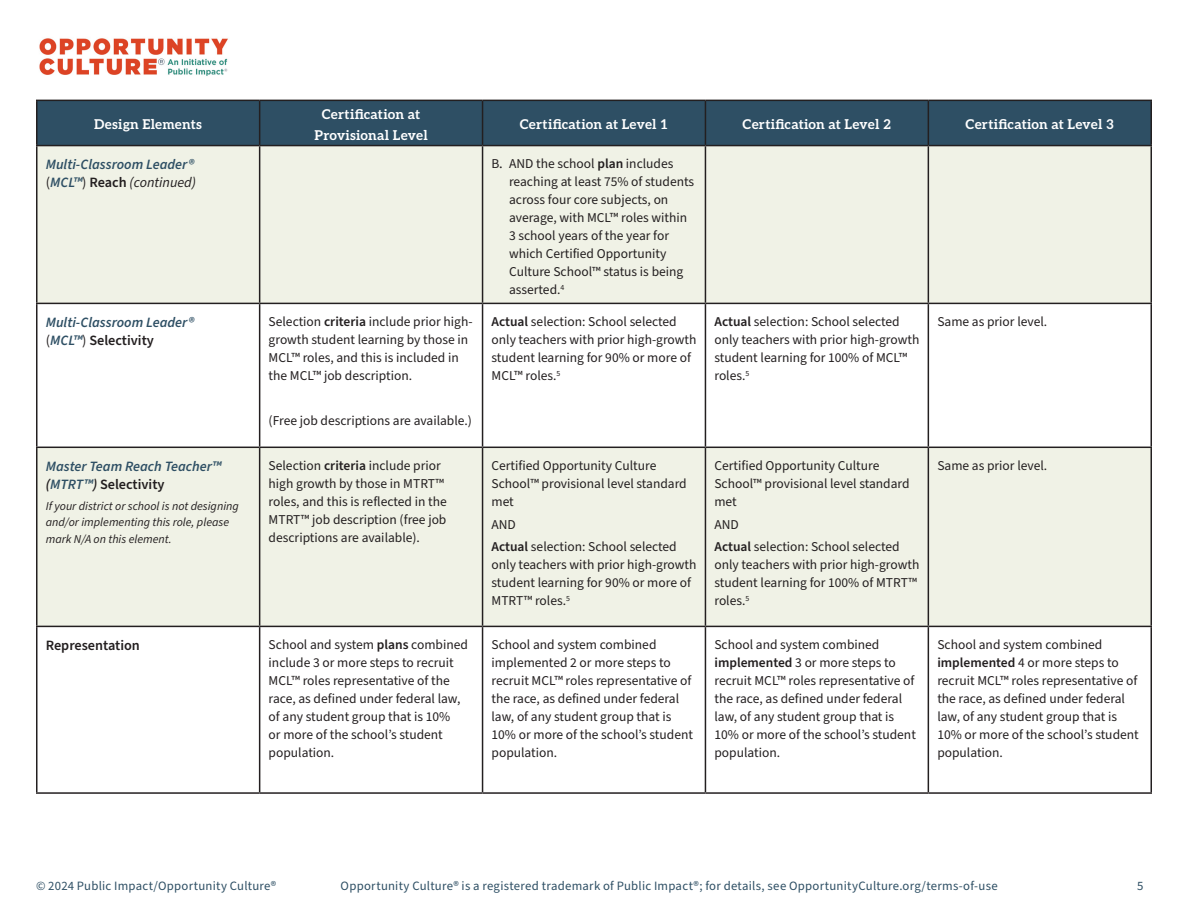
<style>
.page{position:relative;width:1188px;height:918px;background:#fff}
.page>*{position:absolute;margin:0;border:0;box-sizing:border-box;transform-origin:0 0}
.Session_Titles{font:italic 600 14.25px/18px "Source Sans Pro";color:#2e4f64}
.Session_Titles-2{font:600 14.25px "Source Sans Pro";color:#231f20}
.Session_Titles-3{font:13.5px/18px "Source Sans Pro";color:#231f20}
._1_head{font:700 13.5px/21px "Aleo";letter-spacing:.02em;color:#fff;text-align:center}
.text_justified{font:12.75px "Source Sans Pro";letter-spacing:.02em;color:#2e4f64}
.Session_Titles-4{font:italic 12px/16.5px "Source Sans Pro";color:#231f20}
.s1{font-weight:400;font-style:normal;color:#231f20}
.s2{font-style:normal;color:#231f20}
.s3{font-weight:400;color:#231f20}
.s4{font-family:"Adelle"}
.s5{font-weight:600}
.s6{color:#231f20}
</style>
<div class="page">
<div style="left:38px;top:101px;width:1112px;height:44px;background:#2e4f64"></div>
<div style="left:38px;top:146px;width:1112px;height:157px;background:#f0f2e6"></div>
<svg style="left:38px;top:304px;width:1112px;height:488px"></svg>
<hr style="left:36px;top:100px;width:224px;height:1px;background:#231f20">
<hr style="left:36px;top:101px;width:2px;height:44px;background:#231f20">
<hr style="left:260px;top:100px;width:223px;height:1px;background:#231f20">
<hr style="left:259px;top:101px;width:1px;height:44px;background:#231f20">
<hr style="left:483px;top:100px;width:222px;height:1px;background:#231f20">
<hr style="left:482px;top:101px;width:1px;height:44px;background:#231f20">
<hr style="left:705px;top:100px;width:223px;height:1px;background:#231f20">
<hr style="left:705px;top:101px;width:1px;height:44px;background:#231f20">
<hr style="left:928px;top:100px;width:224px;height:1px;background:#231f20">
<hr style="left:928px;top:101px;width:1px;height:44px;background:#231f20">
<hr style="left:1150px;top:101px;width:2px;height:44px;background:#231f20">
<hr style="left:36px;top:145px;width:224px;height:1px;background:#231f20">
<hr style="left:36px;top:146px;width:2px;height:157px;background:#231f20">
<hr style="left:260px;top:145px;width:223px;height:1px;background:#231f20">
<hr style="left:259px;top:146px;width:1px;height:157px;background:#231f20">
<hr style="left:483px;top:145px;width:222px;height:1px;background:#231f20">
<hr style="left:482px;top:146px;width:1px;height:157px;background:#231f20">
<hr style="left:705px;top:145px;width:223px;height:1px;background:#231f20">
<hr style="left:705px;top:146px;width:1px;height:157px;background:#231f20">
<hr style="left:928px;top:145px;width:224px;height:1px;background:#231f20">
<hr style="left:928px;top:146px;width:1px;height:157px;background:#231f20">
<hr style="left:1150px;top:146px;width:2px;height:157px;background:#231f20">
<hr style="left:36px;top:303px;width:224px;height:1px;background:#231f20">
<hr style="left:36px;top:304px;width:2px;height:143px;background:#231f20">
<hr style="left:260px;top:303px;width:223px;height:1px;background:#231f20">
<hr style="left:259px;top:304px;width:1px;height:143px;background:#231f20">
<hr style="left:483px;top:303px;width:222px;height:1px;background:#231f20">
<hr style="left:482px;top:304px;width:1px;height:143px;background:#231f20">
<hr style="left:705px;top:303px;width:223px;height:1px;background:#231f20">
<hr style="left:705px;top:304px;width:1px;height:143px;background:#231f20">
<hr style="left:928px;top:303px;width:224px;height:1px;background:#231f20">
<hr style="left:928px;top:304px;width:1px;height:143px;background:#231f20">
<hr style="left:1150px;top:304px;width:2px;height:143px;background:#231f20">
<hr style="left:36px;top:447px;width:224px;height:1px;background:#231f20">
<hr style="left:36px;top:448px;width:2px;height:178px;background:#231f20">
<hr style="left:260px;top:447px;width:223px;height:1px;background:#231f20">
<hr style="left:259px;top:448px;width:1px;height:178px;background:#231f20">
<hr style="left:483px;top:447px;width:222px;height:1px;background:#231f20">
<hr style="left:482px;top:448px;width:1px;height:178px;background:#231f20">
<hr style="left:705px;top:447px;width:223px;height:1px;background:#231f20">
<hr style="left:705px;top:448px;width:1px;height:178px;background:#231f20">
<hr style="left:928px;top:447px;width:224px;height:1px;background:#231f20">
<hr style="left:928px;top:448px;width:1px;height:178px;background:#231f20">
<hr style="left:1150px;top:448px;width:2px;height:178px;background:#231f20">
<hr style="left:36px;top:626px;width:224px;height:1px;background:#231f20">
<hr style="left:36px;top:627px;width:2px;height:165px;background:#231f20">
<hr style="left:260px;top:626px;width:223px;height:1px;background:#231f20">
<hr style="left:259px;top:627px;width:1px;height:165px;background:#231f20">
<hr style="left:483px;top:626px;width:222px;height:1px;background:#231f20">
<hr style="left:482px;top:627px;width:1px;height:165px;background:#231f20">
<hr style="left:705px;top:626px;width:223px;height:1px;background:#231f20">
<hr style="left:705px;top:627px;width:1px;height:165px;background:#231f20">
<hr style="left:928px;top:626px;width:224px;height:1px;background:#231f20">
<hr style="left:928px;top:627px;width:1px;height:165px;background:#231f20">
<hr style="left:1150px;top:627px;width:2px;height:165px;background:#231f20">
<hr style="left:36px;top:792px;width:224px;height:2px;background:#231f20">
<hr style="left:260px;top:792px;width:223px;height:2px;background:#231f20">
<hr style="left:483px;top:792px;width:222px;height:2px;background:#231f20">
<hr style="left:705px;top:792px;width:223px;height:2px;background:#231f20">
<hr style="left:928px;top:792px;width:224px;height:2px;background:#231f20">
<img style="left:39px;top:38px;width:189px;height:38px">
<p class="_1_head" style="left:94px;top:113px;width:109px">Design Elements</p>
<p class="_1_head" style="left:314px;top:103px;width:115px">Certification at<br>Provisional Level</p>
<p class="_1_head" style="left:520px;top:113px;width:150px">Certification at Level 1</p>
<p class="_1_head" style="left:743px;top:113px;width:150px">Certification at Level 2</p>
<p class="_1_head" style="left:966px;top:113px;width:150px">Certification at Level 3</p>
<p class="Session_Titles" style="left:46px;top:156px;width:152px">Multi-Classroom Leader® <span class="s1">(</span>MCL™<span class="s1">)</span> <span class="s2">Reach</span> <span class="s3">(continued)</span></p>
<p class="Session_Titles-3" style="left:509px;top:155px;width:187px;text-indent:-18px">B<span class="s4">.</span> AND the school <span class="s5">plan</span> includes reaching at least 75% of students across four core subjects, on average, with MCL™ roles within<br>3 school years of the year for which Certified Opportunity<br>Culture School™ status is being asserted.<sup>4</sup></p>
<p class="Session_Titles" style="left:46px;top:314px;width:150px">Multi-Classroom Leader® <span class="s1">(</span>MCL™<span class="s1">)</span> <span class="s2">Selectivity</span></p>
<p class="Session_Titles-3" style="left:269px;top:313px;width:205px">Selection <span class="s5">criteria</span> include prior high&shy;growth student learning by those in MCL™ roles, and this is included in the MCL™ job description.</p>
<p class="Session_Titles-3" style="left:269px;top:412px;width:205px">(Free job descriptions are available.)</p>
<p class="Session_Titles-3" style="left:492px;top:313px;width:206px"><span class="s5">Actual</span> selection: School selected only teachers with prior high-growth student learning for 90% or more of<br>MCL™ roles.<sup>5</sup></p>
<p class="Session_Titles-3" style="left:714px;top:313px;width:206px"><span class="s5">Actual</span> selection: School selected only teachers with prior high-growth student learning for 100% of MCL™ roles.<sup>5</sup></p>
<p class="Session_Titles-3" style="left:937px;top:313px;width:111px">Same as prior level.</p>
<p class="Session_Titles" style="left:46px;top:458px;width:177px">Master Team Reach Teacher™ <span class="s6">(</span>MTRT™<span class="s6">)</span> <span class="s2">Selectivity</span></p>
<p class="Session_Titles-4" style="left:46px;top:498px;width:195px">If your district or school is not designing and/or implementing this role, please mark N/A on this element.</p>
<p class="Session_Titles-3" style="left:269px;top:457px;width:180px">Selection <span class="s5">criteria</span> include prior high growth by those in MTRT™ roles, and this is reflected in the<br>MTRT™ job description (free job descriptions are available).</p>
<p class="Session_Titles-3" style="left:492px;top:457px;width:197px">Certified Opportunity Culture<br>School™ provisional level standard met</p>
<p class="Session_Titles-3" style="left:492px;top:516px;width:26px">AND</p>
<p class="Session_Titles-3" style="left:492px;top:538px;width:206px"><span class="s5">Actual</span> selection: School selected only teachers with prior high-growth student learning for 90% or more of<br>MTRT™ roles.<sup>5</sup></p>
<p class="Session_Titles-3" style="left:714px;top:457px;width:197px">Certified Opportunity Culture<br>School™ provisional level standard met</p>
<p class="Session_Titles-3" style="left:714px;top:516px;width:26px">AND</p>
<p class="Session_Titles-3" style="left:714px;top:538px;width:206px"><span class="s5">Actual</span> selection: School selected only teachers with prior high-growth student learning for 100% of MTRT™ roles.<sup>5</sup></p>
<p class="Session_Titles-3" style="left:937px;top:457px;width:111px">Same as prior level.</p>
<p class="Session_Titles-2" style="left:46px;top:636px;width:96px">Representation</p>
<p class="Session_Titles-3" style="left:269px;top:636px;width:201px">School and system <span class="s5">plans</span> combined include 3 or more steps to recruit<br>MCL™ roles representative of the race, as defined under federal law, of any student group that is 10%<br>or more of the school’s student population.</p>
<p class="Session_Titles-3" style="left:492px;top:636px;width:203px">School and system combined implemented 2 or more steps to recruit MCL™ roles representative of the race, as defined under federal law, of any student group that is<br>10% or more of the school’s student population.</p>
<p class="Session_Titles-3" style="left:714px;top:636px;width:203px">School and system combined <span class="s5">implemented</span> 3 or more steps to recruit MCL™ roles representative of the race, as defined under federal law, of any student group that is<br>10% or more of the school’s student population.</p>
<p class="Session_Titles-3" style="left:937px;top:636px;width:203px">School and system combined <span class="s5">implemented</span> 4 or more steps to recruit MCL™ roles representative of the race, as defined under federal law, of any student group that is<br>10% or more of the school’s student population.</p>
<p class="text_justified" style="left:36px;top:877px;width:242px">© 2024 Public Impact/Opportunity Culture®</p>
<p class="text_justified" style="left:341px;top:877px;width:659px">Opportunity Culture® is a registered trademark of Public Impact®; for details, see OpportunityCulture.org/terms-of-use</p>
<p class="text_justified" style="left:1137px;top:877px;width:8px">5</p>
</div>
